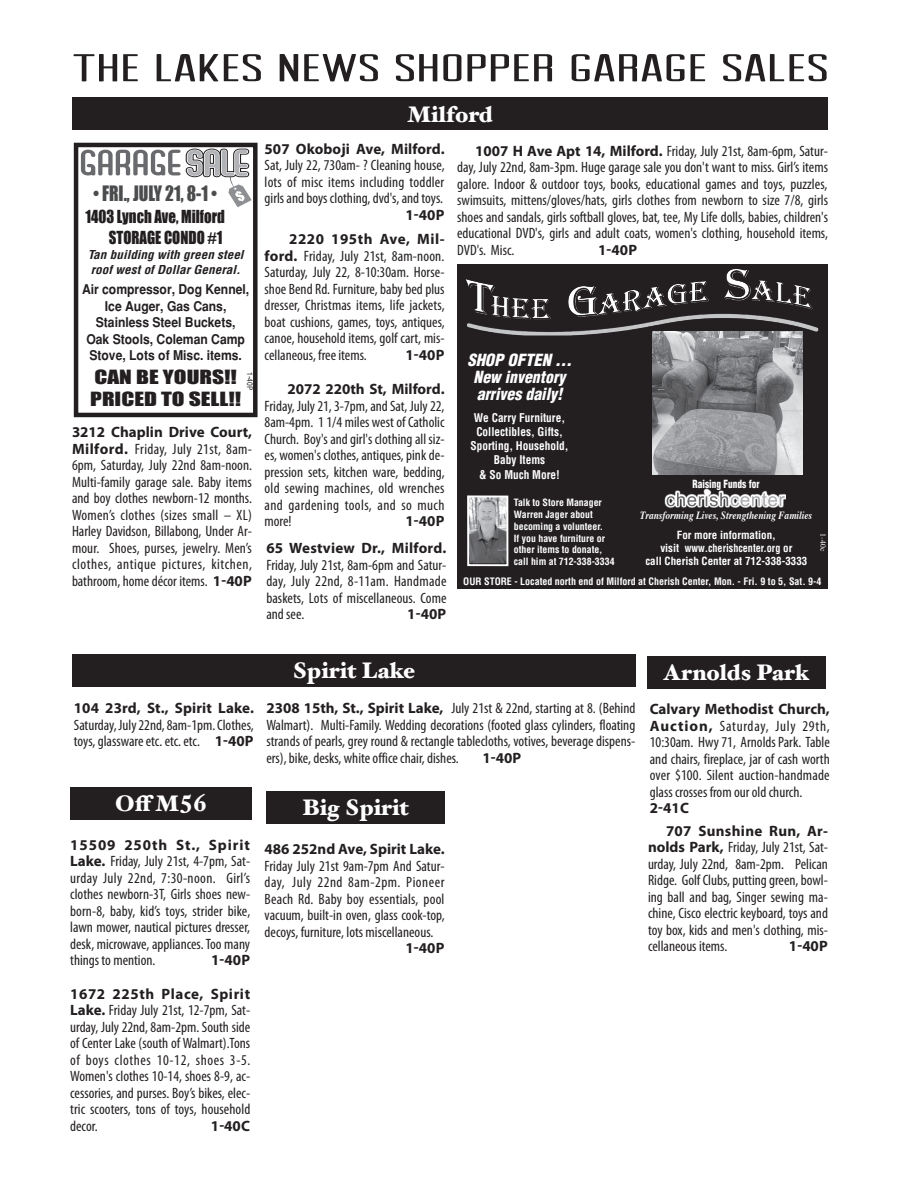
<style>
.page{position:relative;width:918px;height:1188px;background:#fff}
.page>*{position:absolute;margin:0;border:0;box-sizing:border-box;transform-origin:0 0}
.t1{font:38.85px "Arvil Sans";color:#231f20;scale:1.93 1}
.t2{font:900 22.5px "Hoefler Text";color:#fff}
.t3{font:19.5px "Impact";color:#4b4c4d;scale:.9 1}
.t4{font:18px "Impact";color:#231f20;scale:1.3 1}
.t5{font:16.5px "Impact";color:#231f20;scale:.9 1}
.t6{font:italic 900 condensed 16.35px/17.1px "Helvetica";color:#fff}
.News_Classifieds_Par{font:condensed 15px/16.5px "Myriad Pro";color:#231f20;text-align:justify}
.News_Classifieds_Par-2{font:700 15px "Myriad Pro";letter-spacing:.005em;color:#231f20}
.t7{font:700 13.5px/16.5px "Helvetica";color:#231f20;text-align:center;scale:.9 1}
.t8{font:italic 700 condensed 12px/15px "Helvetica";color:#231f20;scale:1.1 1}
.t9{font:700 condensed 11.85px/14.1px "Helvetica";color:#fff;text-align:center;scale:.96 1}
.t10{font:700 condensed 10.95px "Helvetica";color:#fff}
.t11{font:italic 700 10.95px "Times";color:#fff;scale:.85 1}
.t12{font:900 condensed 10.95px "Helvetica";color:#fff;scale:.85 1}
.t13{font:700 condensed 10.05px "Helvetica";color:#fff}
.t14{font:700 condensed 9.9px/11.9px "Helvetica";color:#fff}
.t15{font:7.8px "Times";color:#fff}
.t16{font:condensed 7.5px "Helvetica";color:#231f20}
.s1{font-weight:700;font-stretch:normal}
</style>
<div class="page">
<div style="left:72px;top:98px;width:756px;height:32px;background:#231f20"></div>
<div style="left:72px;top:654px;width:563px;height:33px;background:#231f20"></div>
<div style="left:267px;top:791px;width:178px;height:33px;background:#231f20"></div>
<div style="left:647px;top:656px;width:178px;height:32px;background:#231f20"></div>
<div style="left:70px;top:787px;width:182px;height:33px;background:#231f20"></div>
<div style="left:74px;top:143px;width:184px;height:274px;border:4px solid #231f20"></div>
<svg style="left:80px;top:149px;width:172px;height:58px"></svg>
<div style="left:457px;top:264px;width:371px;height:325px;background:#231f20"></div>
<div style="left:467px;top:496px;width:44px;height:72px;background:#231f20;opacity:.75"></div>
<img style="left:470px;top:498px;width:35px;height:65px">
<div style="left:467px;top:495px;width:41px;height:71px;border:2px solid #fff"></div>
<img style="left:724px;top:269px;width:25px;height:30px">
<svg style="left:664px;top:488px;width:122px;height:20px"></svg>
<svg style="left:667px;top:491px;width:118px;height:15px"></svg>
<img style="left:653px;top:332px;width:149px;height:143px">
<p class="t1" style="left:72px;top:47px;width:283px">THE LAKES NEWS SHOPPER GARAG</p>
<p class="t1" style="left:688px;top:47px;width:72px">E SALES</p>
<p class="t2" style="left:407px;top:101px;width:87px">Milford</p>
<p class="t3" style="left:93px;top:181px;width:140px">• FRI., JULY 21, 8-1 •</p>
<p class="t5" style="left:85px;top:206px;width:156px">1403 LYNCH AVE, MILFORD</p>
<p class="t5" style="left:109px;top:227px;width:127px">STORAGE CONDO #1</p>
<p class="t8" style="left:88px;top:247px;width:143px">Tan building with green steel roof west of Dollar General.</p>
<p class="t7" style="left:82px;top:281px;width:187px">Air compressor, Dog Kennel,<br>Ice Auger, Gas Cans,<br>Stainless Steel Buckets,<br>Oak Stools, Coleman Camp<br>Stove, Lots of Misc. items.</p>
<p class="t4" style="left:94px;top:366px;width:111px">CAN BE YOURS!!</p>
<p class="t4" style="left:90px;top:388px;width:117px">PRICED TO SELL!!</p>
<p class="t16" style="left:254px;top:372px;width:19px;rotate:90deg">1-40P</p>
<p class="News_Classifieds_Par" style="left:72px;top:424px;width:182px"><span class="s1">3212 Chaplin Drive Court, Milford.</span> Friday, July 21st, 8am-6pm, Saturday, July 22nd 8am-noon.<br>Multi-family garage sale. Baby items and boy clothes newborn-12 months.<br>Women’s clothes (sizes small – XL)<br>Harley Davidson, Billabong, Under Ar&shy;mour. Shoes, purses, jewelry. Men’s clothes, antique pictures, kitchen, bathroom, home décor items. <span class="s1">1-40P</span></p>
<p class="News_Classifieds_Par" style="left:265px;top:141px;width:182px"><span class="s1">507 Okoboji Ave, Milford.<br></span>Sat, July 22, 730am- ? Cleaning house, lots of misc items including toddler girls and boys clothing, dvd's, and toys.</p>
<p class="News_Classifieds_Par-2" style="left:405px;top:205px;width:39px">1-40P</p>
<p class="News_Classifieds_Par" style="left:265px;top:231px;width:182px;text-indent:25px"><span class="s1">2220 195th Ave, Mil&shy;ford.</span> Friday, July 21st, 8am-noon.<br>Saturday, July 22, 8-10:30am. Horse&shy;shoe Bend Rd. Furniture, baby bed plus dresser, Christmas items, life jackets, boat cushions, games, toys, antiques, canoe, household items, golf cart, mis&shy;cellaneous, free items.</p>
<p class="News_Classifieds_Par-2" style="left:405px;top:345px;width:40px">1-40p</p>
<p class="News_Classifieds_Par" style="left:265px;top:381px;width:182px;text-indent:23px"><span class="s1">2072 220th St, Milford.<br></span>Friday, July 21, 3-7pm, and Sat, July 22, 8am-4pm. 1 1/4 miles west of Catholic Church. Boy's and girl's clothing all siz&shy;es, women's clothes, antiques, pink de&shy;pression sets, kitchen ware, bedding, old sewing machines, old wrenches and gardening tools, and so much more!</p>
<p class="News_Classifieds_Par-2" style="left:405px;top:511px;width:39px">1-40P</p>
<p class="News_Classifieds_Par" style="left:266px;top:540px;width:182px"><span class="s1">65 Westview Dr., Milford.<br></span>Friday, July 21st, 8am-6pm and Satur&shy;day, July 22nd, 8-11am. Handmade baskets, Lots of miscellaneous. Come and see.</p>
<p class="News_Classifieds_Par-2" style="left:407px;top:604px;width:39px">1-40P</p>
<p class="News_Classifieds_Par" style="left:457px;top:143px;width:372px;text-indent:18px"><span class="s1">1007 H Ave Apt 14, Milford.</span> Friday, July 21st, 8am-6pm, Satur&shy;day, July 22nd, 8am-3pm. Huge garage sale you don't want to miss. Girl’s items galore. Indoor &amp; outdoor toys, books, educational games and toys, puzzles, swimsuits, mittens/gloves/hats, girls clothes from newborn to size 7/8, girls shoes and sandals, girls softball gloves, bat, tee, My Life dolls, babies, children's educational DVD's, girls and adult coats, women's clothing, household items, DVD's. Misc.</p>
<p class="News_Classifieds_Par-2" style="left:598px;top:240px;width:39px">1-40P</p>
<p class="t6" style="left:467px;top:351px;width:106px">Shop often …</p>
<p class="t6" style="left:474px;top:368px;width:94px">New inventory arrives daily!</p>
<p class="t9" style="left:470px;top:410px;width:104px">We Carry Furniture,<br>Collectibles, Gifts,<br>Sporting, Household,<br>Baby Items</p>
<p class="t9" style="left:479px;top:467px;width:86px">&amp; So Much More!</p>
<p class="t14" style="left:514px;top:497px;width:91px">Talk to Store Manager<br>Warren Jager about becoming a volunteer.</p>
<p class="t14" style="left:514px;top:532px;width:93px">If you have furniture or other items to donate,</p>
<p class="t14" style="left:514px;top:556px;width:102px">call him at 712-338-3334</p>
<p class="t12" style="left:693px;top:477px;width:80px">Raising Funds for</p>
<p class="t11" style="left:640px;top:509px;width:204px">Transforming Lives, Strengthening Families</p>
<p class="t10" style="left:677px;top:528px;width:101px">For more information,</p>
<p class="t10" style="left:660px;top:541px;width:133px">visit www.cherishcenter.org or</p>
<p class="t10" style="left:645px;top:554px;width:164px">call Cherish Center at 712-338-3333</p>
<p class="t15" style="left:828px;top:533px;width:19px;rotate:90deg">1-40c</p>
<p class="t13" style="left:463px;top:575px;width:360px">OUR STORE - Located north end of Milford at Cherish Center, Mon. - Fri. 9 to 5, Sat. 9-4</p>
<p class="t2" style="left:292px;top:657px;width:125px">Spirit Lake</p>
<p class="t2" style="left:663px;top:659px;width:148px">Arnolds Park</p>
<p class="News_Classifieds_Par" style="left:74px;top:700px;width:182px"><span class="s1">104 23rd, St., Spirit Lake.<br></span>Saturday, July 22nd, 8am-1pm. Clothes, toys, glassware etc. etc. etc. <span class="s1">1-40P</span></p>
<p class="News_Classifieds_Par" style="left:266px;top:700px;width:371px"><span class="s1">2308 15th, St., Spirit Lake,</span> July 21st &amp; 22nd, starting at 8. (Behind Walmart). Multi-Family. Wedding decorations (footed glass cylinders, floating strands of pearls, grey round &amp; rectangle tablecloths, votives, beverage dispens&shy;ers), bike, desks, white office chair, dishes.</p>
<p class="News_Classifieds_Par-2" style="left:482px;top:748px;width:39px">1-40P</p>
<p class="t2" style="left:115px;top:790px;width:93px">Off M56</p>
<p class="News_Classifieds_Par" style="left:70px;top:837px;width:182px"><span class="s1">15509 250th St., Spirit Lake.</span> Friday, July 21st, 4-7pm, Sat&shy;urday July 22nd, 7:30-noon. Girl’s clothes newborn-3T, Girls shoes new&shy;born-8, baby, kid’s toys, strider bike, lawn mower, nautical pictures dresser, desk, microwave, appliances. Too many things to mention.</p>
<p class="News_Classifieds_Par-2" style="left:211px;top:951px;width:40px">1-40p</p>
<p class="News_Classifieds_Par" style="left:70px;top:986px;width:182px"><span class="s1">1672 225th Place, Spirit Lake.</span> Friday July 21st, 12-7pm, Sat&shy;urday, July 22nd, 8am-2pm. South side of Center Lake (south of Walmart).Tons of boys clothes 10-12, shoes 3-5.<br>Women's clothes 10-14, shoes 8-9, ac&shy;cessories, and purses. Boy’s bikes, elec&shy;tric scooters, tons of toys, household decor.</p>
<p class="News_Classifieds_Par-2" style="left:211px;top:1116px;width:39px">1-40c</p>
<p class="t2" style="left:302px;top:794px;width:109px">Big Spirit</p>
<p class="News_Classifieds_Par" style="left:265px;top:841px;width:182px"><span class="s1">486 252nd Ave, Spirit Lake.<br></span>Friday July 21st 9am-7pm And Satur&shy;day, July 22nd 8am-2pm. Pioneer Beach Rd. Baby boy essentials, pool vacuum, built-in oven, glass cook-top, decoys, furniture, lots miscellaneous.</p>
<p class="News_Classifieds_Par-2" style="left:405px;top:938px;width:40px">1-40p</p>
<p class="News_Classifieds_Par" style="left:650px;top:701px;width:182px;text-align:left"><span class="s1">Calvary Methodist Church,<br>Auction,</span> Saturday, July 29th,<br>10:30am. Hwy 71, Arnolds Park. Table and chairs, fireplace, jar of cash worth over $100. Silent auction-handmade glass crosses from our old church.<br><span class="s1">2-41C</span></p>
<p class="News_Classifieds_Par" style="left:648px;top:823px;width:182px;text-indent:18px"><span class="s1">707 Sunshine Run, Ar&shy;nolds Park,</span> Friday, July 21st, Sat&shy;urday, July 22nd, 8am-2pm. Pelican Ridge. Golf Clubs, putting green, bowl&shy;ing ball and bag, Singer sewing ma&shy;chine, Cisco electric keyboard, toys and toy box, kids and men's clothing, mis&shy;cellaneous items.</p>
<p class="News_Classifieds_Par-2" style="left:789px;top:937px;width:39px">1-40P</p>
</div>
